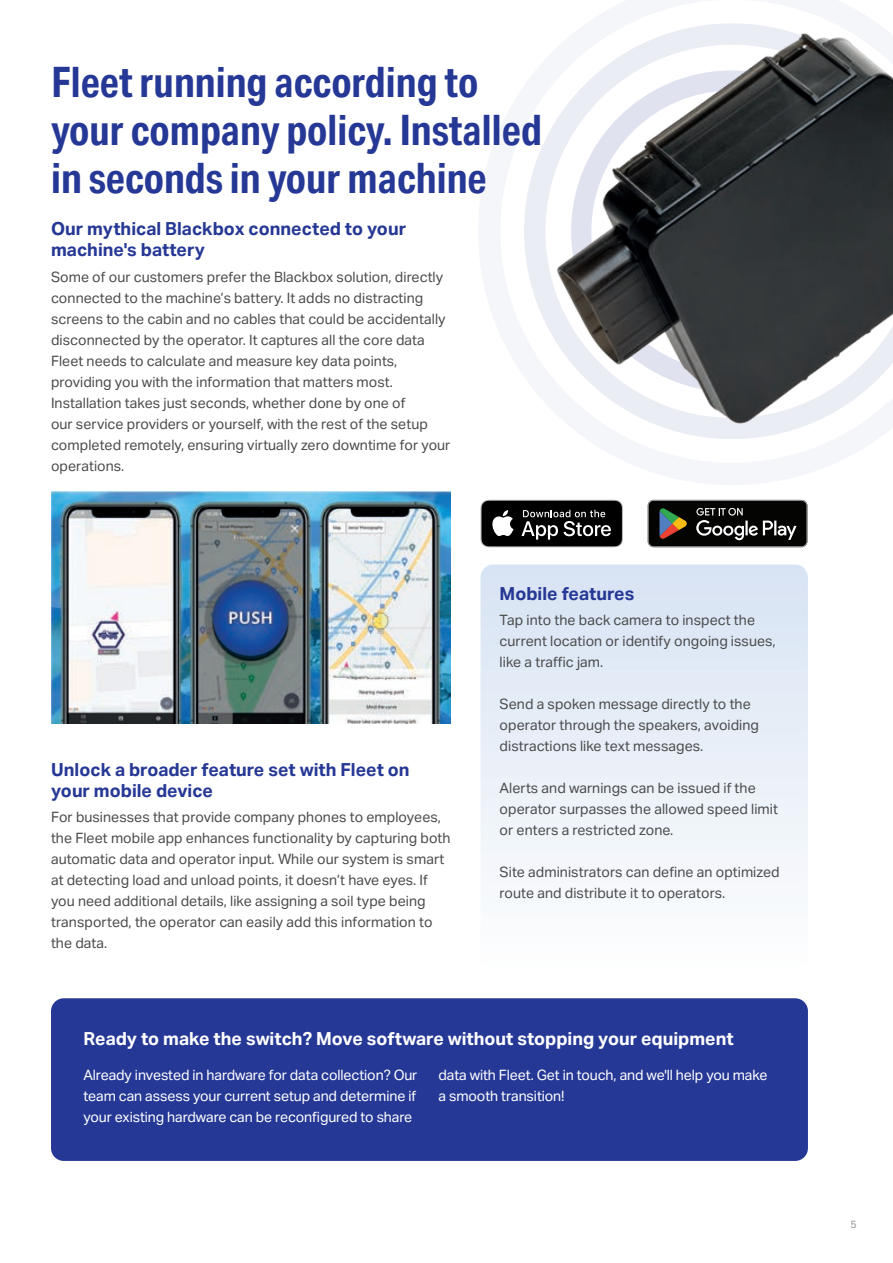
<style>
.page{position:relative;width:893px;height:1263px;background:#fff}
.page>*{position:absolute;margin:0;border:0;box-sizing:border-box;transform-origin:0 0}
.t1{font:700 42px/48px "Aktiv Grotesk Cd";color:#263895}
.t2{font:700 18px/21px "Aktiv Grotesk";color:#263895}
.t3{font:700 18px "Aktiv Grotesk";color:#fff}
.t4{font:14.25px/21px "Aktiv Grotesk";color:#4b4c4d}
.t5{font:14.25px/21px "Aktiv Grotesk";letter-spacing:-.01em;color:#fff;text-align:justify}
.t6{font:10.5px "Aktiv Grotesk";color:#939598}
</style>
<div class="page">
<svg style="left:524px;top:153px;width:16px;height:157px"></svg>
<div style="left:480px;top:564px;width:328px;height:405px;background:linear-gradient(to bottom,#d7e3f3,#fdfefe);border-radius:13px"></div>
<div style="left:51px;top:998px;width:757px;height:163px;background:#263895;border-radius:13px"></div>
<img style="left:540px;top:23px;width:353px;height:416px">
<div style="left:636px;top:496px;width:183px;height:55px;background:linear-gradient(to right,#fff,#fff)"></div>
<svg style="left:648px;top:500px;width:159px;height:47px;background:#2c2c27"></svg>
<svg style="left:480px;top:500px;width:143px;height:47px;background:#313131"></svg>
<img style="left:51px;top:491px;width:400px;height:232px">
<h1 class="t1" style="left:51px;top:58px;width:492px">Fleet running according to your company policy. Installed in seconds in your machine</h1>
<p class="t2" style="left:51px;top:219px;width:357px">Our mythical Blackbox connected to your machine's battery</p>
<p class="t4" style="left:51px;top:266px;width:401px">Some of our customers prefer the Blackbox solution, directly connected to the machine’s battery. It adds no distracting screens to the cabin and no cables that could be accidentally disconnected by the operator. It captures all the core data Fleet needs to calculate and measure key data points, providing you with the information that matters most.<br>Installation takes just seconds, whether done by one of<br>our service providers or yourself, with the rest of the setup completed remotely, ensuring virtually zero downtime for your operations.</p>
<p class="t2" style="left:51px;top:759px;width:360px">Unlock a broader feature set with Fleet on your mobile device</p>
<p class="t4" style="left:51px;top:807px;width:401px">For businesses that provide company phones to employees, the Fleet mobile app enhances functionality by capturing both automatic data and operator input. While our system is smart at detecting load and unload points, it doesn’t have eyes. If you need additional details, like assigning a soil type being transported, the operator can easily add this information to the data.</p>
<p class="t2" style="left:500px;top:583px;width:136px">Mobile features</p>
<p class="t4" style="left:500px;top:609px;width:278px">Tap into the back camera to inspect the current location or identify ongoing issues, like a traffic jam.</p>
<p class="t4" style="left:500px;top:693px;width:261px">Send a spoken message directly to the operator through the speakers, avoiding distractions like text messages.</p>
<p class="t4" style="left:500px;top:777px;width:280px">Alerts and warnings can be issued if the operator surpasses the allowed speed limit or enters a restricted zone.</p>
<p class="t4" style="left:500px;top:861px;width:282px">Site administrators can define an optimized route and distribute it to operators.</p>
<p class="t3" style="left:83px;top:1028px;width:652px">Ready to make the switch? Move software without stopping your equipment</p>
<p class="t5" style="left:83px;top:1064px;width:336px">Already invested in hardware for data collection? Our team can assess your current setup and determine if your existing hardware can be reconfigured to share</p>
<p class="t5" style="left:438px;top:1064px;width:330px">data with Fleet. Get in touch, and we'll help you make a smooth transition!</p>
<p class="t6" style="left:850px;top:1218px;width:8px">5</p>
</div>
